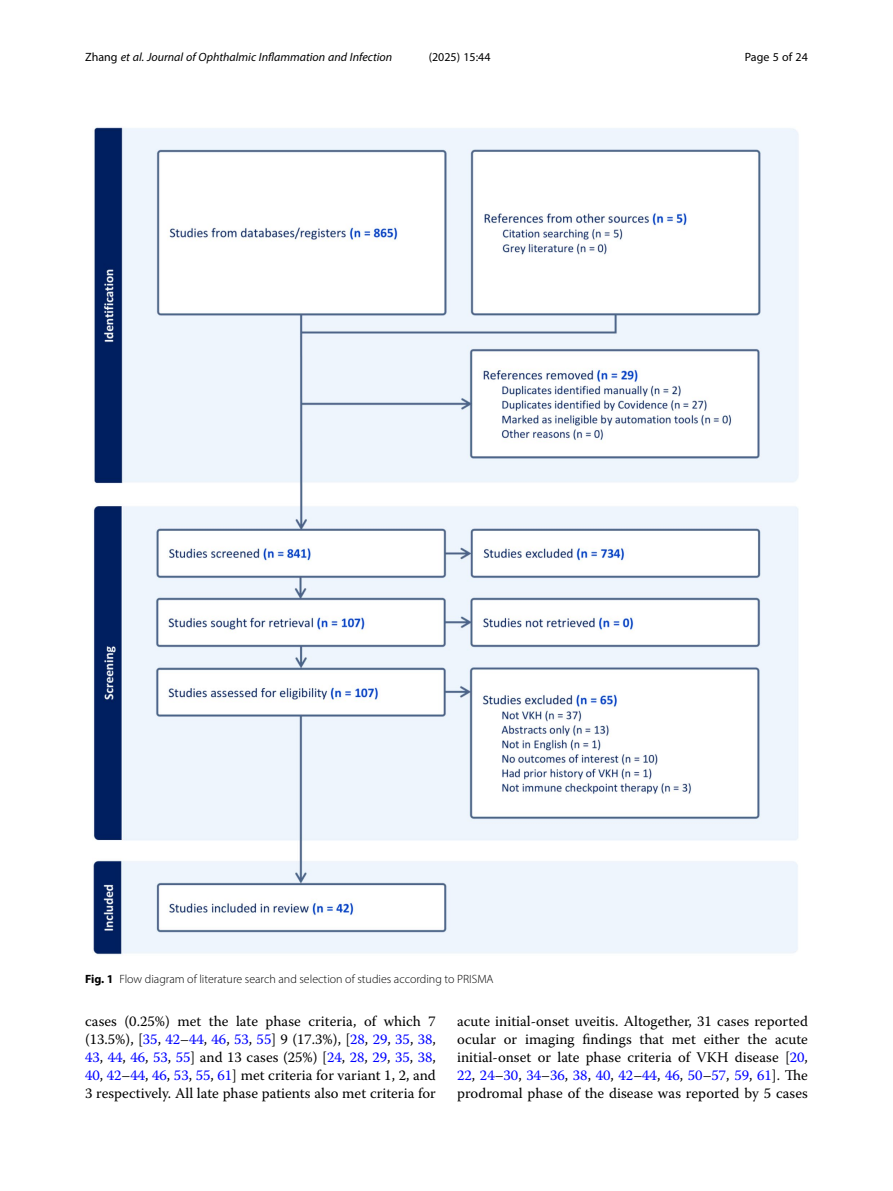
<style>
.page{position:relative;width:893px;height:1191px;background:#fff}
.page>*{position:absolute;margin:0;border:0;box-sizing:border-box;transform-origin:0 0}
.Body_Text_Indent{font:14.7px/18px "Warnock Pro";color:#000;text-align:justify}
.Figure_Caption{font:300 12px "Myriad Pro";color:#000}
.t1{font:italic 12px "Myriad Pro";color:#000}
.t2{font:12px "Myriad Pro";color:#000}
.s1{font-style:normal}
.s2{font-weight:700}
.s3{color:#00f}
</style>
<div class="page">
<img style="left:93px;top:127px;width:706px;height:828px">
<p class="t1" style="left:85px;top:50px;width:309px"><span class="s1">Zhang</span> et al. Journal of Ophthalmic Inflammation and Infection</p>
<p class="t2" style="left:429px;top:50px;width:63px">(2025) 15:44</p>
<p class="t2" style="left:745px;top:50px;width:65px">Page 5 of 24</p>
<p class="Figure_Caption" style="left:85px;top:971px;width:410px"><span class="s2">Fig. 1</span> Flow diagram of literature search and selection of studies according to PRISMA</p>
<p class="Body_Text_Indent" style="left:85px;top:1012px;width:352px">cases (0.25%) met the late phase criteria, of which 7 (13.5%), [<span class="s3">35</span>, <span class="s3">42</span>–<span class="s3">44</span>, <span class="s3">46</span>, <span class="s3">53</span>, <span class="s3">55</span>] 9 (17.3%), [<span class="s3">28</span>, <span class="s3">29</span>, <span class="s3">35</span>, <span class="s3">38</span>, <span class="s3">43</span>, <span class="s3">44</span>, <span class="s3">46</span>, <span class="s3">53</span>, <span class="s3">55</span>] and 13 cases (25%) [<span class="s3">24</span>, <span class="s3">28</span>, <span class="s3">29</span>, <span class="s3">35</span>, <span class="s3">38</span>, <span class="s3">40</span>, <span class="s3">42</span>–<span class="s3">44</span>, <span class="s3">46</span>, <span class="s3">53</span>, <span class="s3">55</span>, <span class="s3">61</span>] met criteria for variant 1, 2, and 3 respectively. All late phase patients also met criteria for</p>
<p class="Body_Text_Indent" style="left:457px;top:1012px;width:352px">acute initial-onset uveitis. Altogether, 31 cases reported ocular or imaging findings that met either the acute initial-onset or late phase criteria of VKH disease [<span class="s3">20</span>, <span class="s3">22</span>, <span class="s3">24</span>–<span class="s3">30</span>, <span class="s3">34</span>–<span class="s3">36</span>, <span class="s3">38</span>, <span class="s3">40</span>, <span class="s3">42</span>–<span class="s3">44</span>, <span class="s3">46</span>, <span class="s3">50</span>–<span class="s3">57</span>, <span class="s3">59</span>, <span class="s3">61</span>]. The prodromal phase of the disease was reported by 5 cases</p>
</div>
